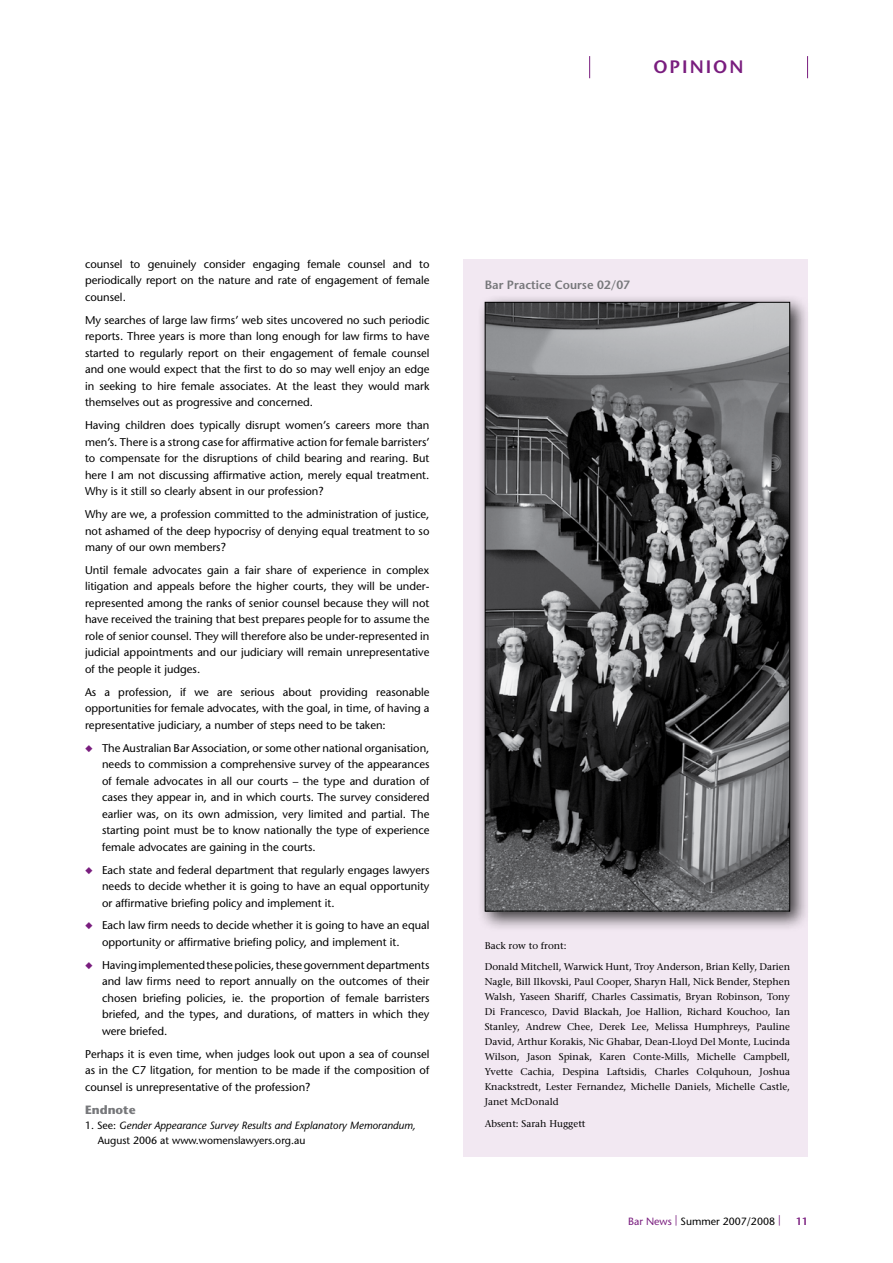
<style>
.page{position:relative;width:893px;height:1263px;background:#fff}
.page>*{position:absolute;margin:0;border:0;box-sizing:border-box;transform-origin:0 0}
.t1{font:600 18px "Stone Sans";letter-spacing:.11em;color:#791d7e}
.t2{font:600 12px "Stone Sans";color:#77787b}
.t3{font:700 12px "Stone Sans";color:#77787b}
.t4{font:11.25px/16.5px "Stone Sans";color:#000;text-align:justify}
.t5{font:italic 10.5px/15px "Stone Sans";color:#000}
.t6{font:10.5px "Stone Sans";color:#000}
.t7{font:600 10.5px "Stone Sans";color:#791d7e}
.t8{font:9.75px/15px "Stone Serif";color:#000}
.s1{color:#791d7e}
.s2{font-style:normal}
</style>
<div class="page">
<svg style="left:807px;top:56px;width:1px;height:22px"></svg>
<svg style="left:589px;top:56px;width:1px;height:22px"></svg>
<div style="left:463px;top:259px;width:345px;height:898px;background:#f2e8f2"></div>
<div style="left:476px;top:293px;width:342px;height:646px;background:#000;opacity:.75"></div>
<img style="left:487px;top:304px;width:301px;height:605px">
<h1 class="t1" style="left:653px;top:56px;width:92px">OPINION</h1>
<p class="t4" style="left:85px;top:256px;width:346px">counsel to genuinely consider engaging female counsel and to periodically report on the nature and rate of engagement of female counsel.</p>
<p class="t4" style="left:85px;top:312px;width:346px">My searches of large law firms’ web sites uncovered no such periodic reports. Three years is more than long enough for law firms to have started to regularly report on their engagement of female counsel and one would expect that the first to do so may well enjoy an edge in seeking to hire female associates. At the least they would mark themselves out as progressive and concerned.</p>
<p class="t4" style="left:85px;top:417px;width:346px">Having children does typically disrupt women’s careers more than men’s. There is a strong case for affirmative action for female barristers’ to compensate for the disruptions of child bearing and rearing. But here I am not discussing affirmative action, merely equal treatment.<br>Why is it still so clearly absent in our profession?</p>
<p class="t4" style="left:85px;top:506px;width:346px">Why are we, a profession committed to the administration of justice, not ashamed of the deep hypocrisy of denying equal treatment to so many of our own members?</p>
<p class="t4" style="left:85px;top:562px;width:346px">Until female advocates gain a fair share of experience in complex litigation and appeals before the higher courts, they will be under&shy;represented among the ranks of senior counsel because they will not have received the training that best prepares people for to assume the role of senior counsel. They will therefore also be under-represented in judicial appointments and our judiciary will remain unrepresentative of the people it judges.</p>
<p class="t4" style="left:85px;top:684px;width:346px">As a profession, if we are serious about providing reasonable opportunities for female advocates, with the goal, in time, of having a representative judiciary, a number of steps need to be taken:</p>
<p class="t4" style="left:102px;top:739px;width:329px;text-indent:-17px"><span class="s1">◆</span> The Australian Bar Association, or some other national organisation, needs to commission a comprehensive survey of the appearances of female advocates in all our courts – the type and duration of cases they appear in, and in which courts. The survey considered earlier was, on its own admission, very limited and partial. The starting point must be to know nationally the type of experience female advocates are gaining in the courts.</p>
<p class="t4" style="left:102px;top:861px;width:329px;text-indent:-17px"><span class="s1">◆</span> Each state and federal department that regularly engages lawyers needs to decide whether it is going to have an equal opportunity or affirmative briefing policy and implement it.</p>
<p class="t4" style="left:102px;top:917px;width:329px;text-indent:-17px"><span class="s1">◆</span> Each law firm needs to decide whether it is going to have an equal opportunity or affirmative briefing policy, and implement it.</p>
<p class="t4" style="left:102px;top:957px;width:329px;text-indent:-17px"><span class="s1">◆</span> Having implemented these policies, these government departments and law firms need to report annually on the outcomes of their chosen briefing policies, ie. the proportion of female barristers briefed, and the types, and durations, of matters in which they were briefed.</p>
<p class="t4" style="left:85px;top:1045px;width:346px">Perhaps it is even time, when judges look out upon a sea of counsel as in the C7 litgation, for mention to be made if the composition of counsel is unrepresentative of the profession?</p>
<p class="t3" style="left:85px;top:1102px;width:52px">Endnote</p>
<p class="t5" style="left:98px;top:1117px;width:319px;text-indent:-13px"><span class="s2">1. See:</span> Gender Appearance Survey Results and Explanatory Memorandum,<br><span class="s2">August 2006 at www.womenslawyers.org.au</span></p>
<p class="t2" style="left:485px;top:277px;width:147px">Bar Practice Course 02/07</p>
<p class="t8" style="left:485px;top:935px;width:307px;line-height:21.5px">Back row to front:<br>Donald Mitchell, Warwick Hunt, Troy Anderson, Brian Kelly, Darien</p>
<p class="t8" style="left:485px;top:974px;width:307px;text-align:justify">Nagle, Bill Ilkovski, Paul Cooper, Sharyn Hall, Nick Bender, Stephen Walsh, Yaseen Shariff, Charles Cassimatis, Bryan Robinson, Tony Di Francesco, David Blackah, Joe Hallion, Richard Kouchoo, Ian Stanley, Andrew Chee, Derek Lee, Melissa Humphreys, Pauline David, Arthur Korakis, Nic Ghabar, Dean-Lloyd Del Monte, Lucinda Wilson, Jason Spinak, Karen Conte-Mills, Michelle Campbell, Yvette Cachia, Despina Laftsidis, Charles Colquhoun, Joshua Knackstredt, Lester Fernandez, Michelle Daniels, Michelle Castle, Janet McDonald</p>
<p class="t8" style="left:485px;top:1116px;width:102px">Absent: Sarah Huggett</p>
<p class="t6" style="left:628px;top:1214px;width:154px"><span class="s1">Bar News |</span> Summer 2007/2008 <span class="s1">|</span></p>
<p class="t7" style="left:796px;top:1214px;width:14px">11</p>
</div>
